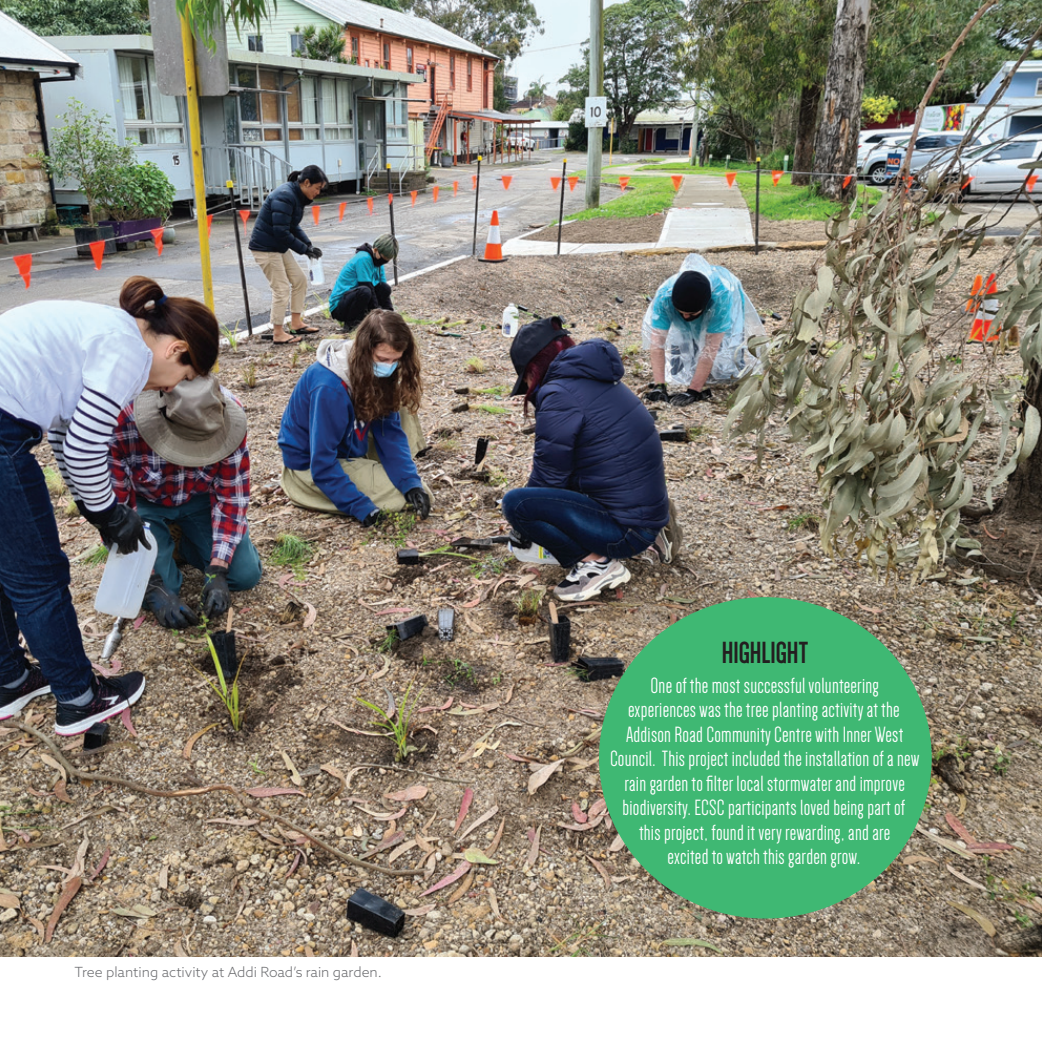
<style>
.page{position:relative;width:1042px;height:1042px;background:#fff}
.page>*{position:absolute;margin:0;border:0;box-sizing:border-box;transform-origin:0 0}
.spotlight_heading{font:700 31.5px "Dense";color:#231f20}
.highlight{font:22.75px/24.5px "Dense";letter-spacing:.01em;color:#fff;text-align:center}
.t1{font:300 14px "Azo Sans";color:#6c6d70}
</style>
<div class="page">
<img style="left:0;top:0;width:1042px;height:956px">
<svg style="left:594px;top:596px;width:343px;height:323px;background:#53ab72"></svg>
<p class="t1" style="left:74px;top:962px;width:309px">Tree planting activity at Addi Road’s rain garden.</p>
<p class="spotlight_heading" style="left:722px;top:637px;width:88px">HIGHLIGHT</p>
<p class="highlight" style="left:610px;top:673px;width:311px">One of the most successful volunteering<br>experiences was the tree planting activity at the Addison Road Community Centre with Inner West Council. This project included the installation of a new rain garden to filter local stormwater and improve biodiversity. ECSC participants loved being part of this project, found it very rewarding, and are<br>excited to watch this garden grow.</p>
</div>
